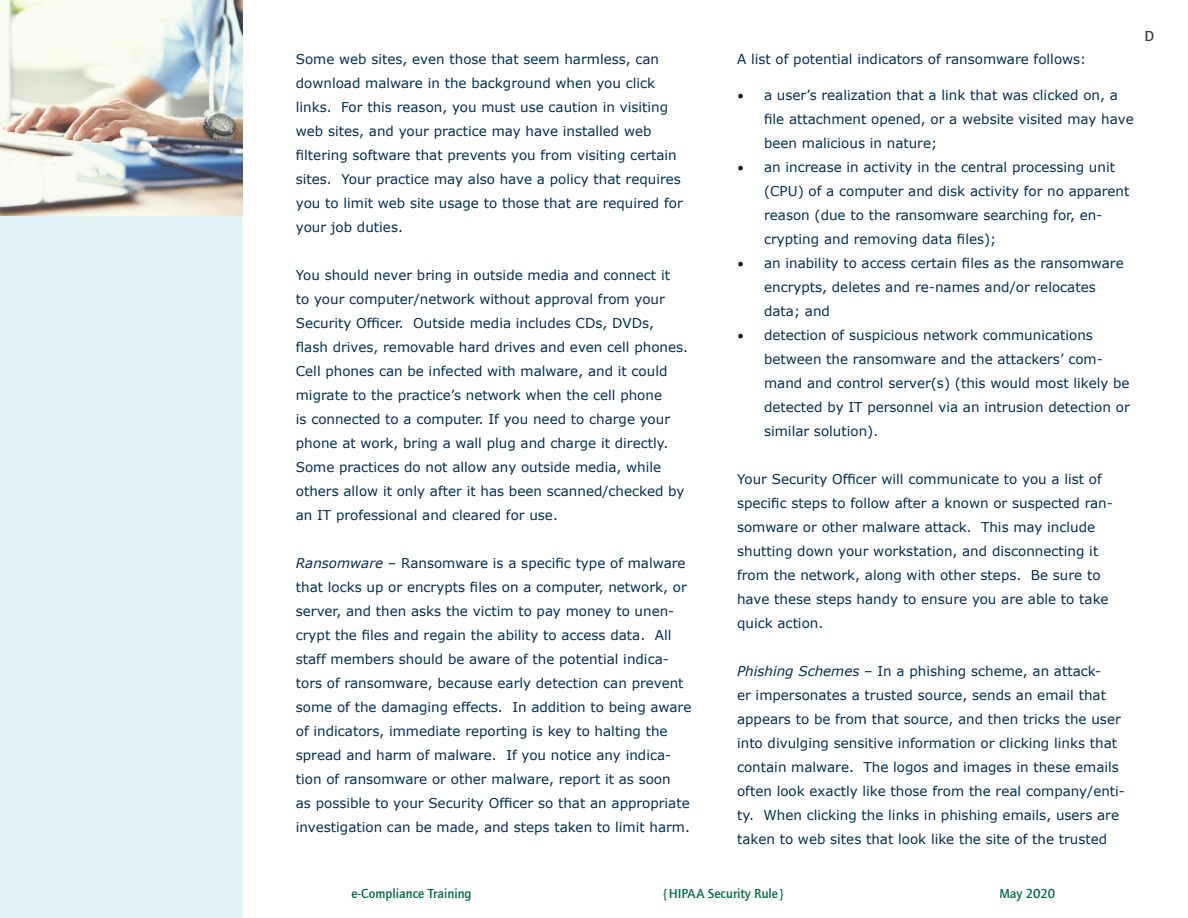
<style>
.page{position:relative;width:1188px;height:918px;background:#fff}
.page>*{position:absolute;margin:0;border:0;box-sizing:border-box;transform-origin:0 0}
.t1{font:500 15px "Quay Sans";color:#3e3e3f}
.t2{font:13.5px/24px "Verdana";color:#002e54}
.t3{font:500 13.5px "Quay Sans";color:#016d43}
.s1{font-style:italic}
.s2{font-family:"Minion Pro";font-size:18px;color:#231f20}
</style>
<div class="page">
<div style="left:0;top:216px;width:243px;height:702px;background:#e2f3f8"></div>
<img style="left:0;top:0;width:243px;height:216px">
<p class="t2" style="left:296px;top:48px;width:388px">Some web sites, even those that seem harmless, can download malware in the background when you click links. For this reason, you must use caution in visiting web sites, and your practice may have installed web filtering software that prevents you from visiting certain sites. Your practice may also have a policy that requires you to limit web site usage to those that are required for your job duties.</p>
<p class="t2" style="left:296px;top:264px;width:394px">You should never bring in outside media and connect it<br>to your computer/network without approval from your Security Officer. Outside media includes CDs, DVDs, flash drives, removable hard drives and even cell phones.<br>Cell phones can be infected with malware, and it could migrate to the practice’s network when the cell phone<br>is connected to a computer. If you need to charge your phone at work, bring a wall plug and charge it directly.<br>Some practices do not allow any outside media, while others allow it only after it has been scanned/checked by an IT professional and cleared for use.</p>
<p class="t2" style="left:296px;top:552px;width:397px"><span class="s1">Ransomware</span> – Ransomware is a specific type of malware that locks up or encrypts files on a computer, network, or server, and then asks the victim to pay money to unen&shy;crypt the files and regain the ability to access data. All staff members should be aware of the potential indica&shy;tors of ransomware, because early detection can prevent some of the damaging effects. In addition to being aware of indicators, immediate reporting is key to halting the spread and harm of malware. If you notice any indica&shy;tion of ransomware or other malware, report it as soon<br>as possible to your Security Officer so that an appropriate investigation can be made, and steps taken to limit harm.</p>
<p class="t2" style="left:737px;top:48px;width:351px">A list of potential indicators of ransomware follows:</p>
<p class="t2" style="left:764px;top:84px;width:371px;text-indent:-27px"><span class="s2">•</span> a user’s realization that a link that was clicked on, a file attachment opened, or a website visited may have been malicious in nature;</p>
<p class="t2" style="left:764px;top:156px;width:367px;text-indent:-27px"><span class="s2">•</span> an increase in activity in the central processing unit (CPU) of a computer and disk activity for no apparent reason (due to the ransomware searching for, en&shy;crypting and removing data files);</p>
<p class="t2" style="left:764px;top:252px;width:361px;text-indent:-27px"><span class="s2">•</span> an inability to access certain files as the ransomware encrypts, deletes and re-names and/or relocates data; and</p>
<p class="t2" style="left:764px;top:324px;width:367px;text-indent:-27px"><span class="s2">•</span> detection of suspicious network communications between the ransomware and the attackers’ com&shy;mand and control server(s) (this would most likely be detected by IT personnel via an intrusion detection or similar solution).</p>
<p class="t2" style="left:737px;top:468px;width:377px">Your Security Officer will communicate to you a list of specific steps to follow after a known or suspected ran&shy;somware or other malware attack. This may include shutting down your workstation, and disconnecting it from the network, along with other steps. Be sure to have these steps handy to ensure you are able to take quick action.</p>
<p class="t2" style="left:737px;top:660px;width:390px"><span class="s1">Phishing Schemes</span> – In a phishing scheme, an attack-<br>er impersonates a trusted source, sends an email that appears to be from that source, and then tricks the user into divulging sensitive information or clicking links that contain malware. The logos and images in these emails often look exactly like those from the real company/enti&shy;ty. When clicking the links in phishing emails, users are taken to web sites that look like the site of the trusted</p>
<p class="t1" style="left:1144px;top:27px;width:11px">D</p>
<p class="t3" style="left:351px;top:886px;width:122px">e-Compliance Training</p>
<p class="t3" style="left:662px;top:886px;width:125px">{HIPAA Security Rule}</p>
<p class="t3" style="left:999px;top:886px;width:57px">May 2020</p>
</div>
